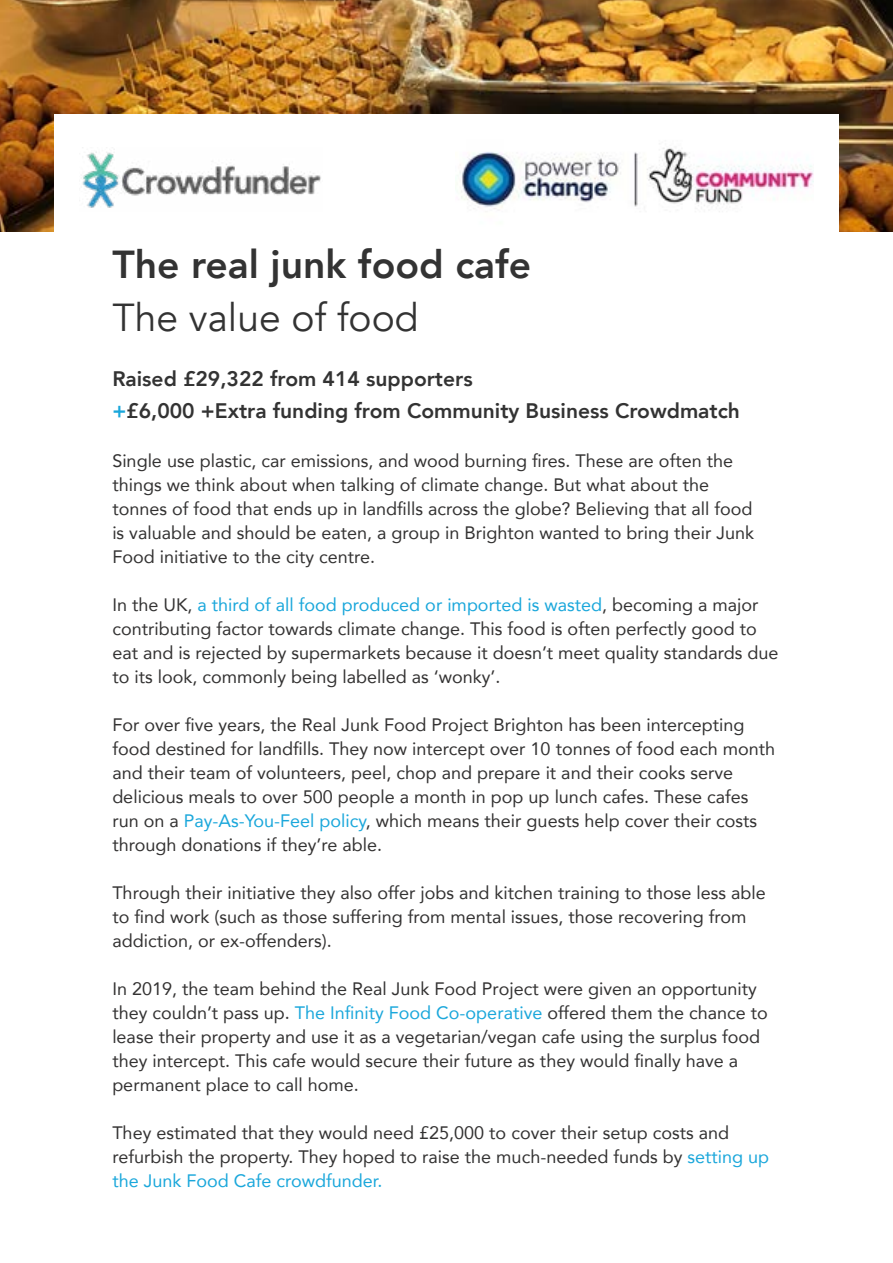
<style>
.page{position:relative;width:893px;height:1263px;background:#fff}
.page>*{position:absolute;margin:0;border:0;box-sizing:border-box;transform-origin:0 0}
.t1{font:800 39px "Avenir";color:#333}
.t2{font:39px "Avenir";color:#333}
.t3{font:800 21px/31.5px "Avenir";color:#333}
.t4{font:18px/24px "Avenir";color:#333232}
.s1{color:#1aa7db}
</style>
<div class="page">
<img style="left:0;top:0;width:893px;height:232px">
<div style="left:54px;top:114px;width:785px;height:177px;background:#fff"></div>
<img style="left:82px;top:149px;width:239px;height:59px">
<img style="left:460px;top:147px;width:354px;height:65px">
<h1 class="t1" style="left:112px;top:234px;width:420px">The real junk food cafe</h1>
<h1 class="t2" style="left:112px;top:294px;width:308px">The value of food</h1>
<p class="t3" style="left:112px;top:363px;width:629px">Raised £29,322 from 414 supporters<br><span class="s1">+</span>£6,000 +Extra funding from Community Business Crowdmatch</p>
<p class="t4" style="left:112px;top:448px;width:643px">Single use plastic, car emissions, and wood burning fires. These are often the things we think about when talking of climate change. But what about the tonnes of food that ends up in landfills across the globe? Believing that all food is valuable and should be eaten, a group in Brighton wanted to bring their Junk Food initiative to the city centre.</p>
<p class="t4" style="left:112px;top:592px;width:667px">In the UK, <span class="s1">a third of all food produced or imported is wasted</span>, becoming a major contributing factor towards climate change. This food is often perfectly good to eat and is rejected by supermarkets because it doesn’t meet quality standards due to its look, commonly being labelled as ‘wonky’.</p>
<p class="t4" style="left:112px;top:712px;width:664px">For over five years, the Real Junk Food Project Brighton has been intercepting food destined for landfills. They now intercept over 10 tonnes of food each month and their team of volunteers, peel, chop and prepare it and their cooks serve delicious meals to over 500 people a month in pop up lunch cafes. These cafes run on a <span class="s1">Pay-As-You-Feel policy</span>, which means their guests help cover their costs through donations if they’re able.</p>
<p class="t4" style="left:112px;top:880px;width:655px">Through their initiative they also offer jobs and kitchen training to those less able to find work (such as those suffering from mental issues, those recovering from addiction, or ex-offenders).</p>
<p class="t4" style="left:112px;top:976px;width:657px">In 2019, the team behind the Real Junk Food Project were given an opportunity they couldn’t pass up. <span class="s1">The Infinity Food Co-operative</span> offered them the chance to lease their property and use it as a vegetarian/vegan cafe using the surplus food they intercept. This cafe would secure their future as they would finally have a permanent place to call home.</p>
<p class="t4" style="left:112px;top:1120px;width:658px">They estimated that they would need £25,000 to cover their setup costs and refurbish the property. They hoped to raise the much-needed funds by <span class="s1">setting up the Junk Food Cafe crowdfunder.</span></p>
</div>
